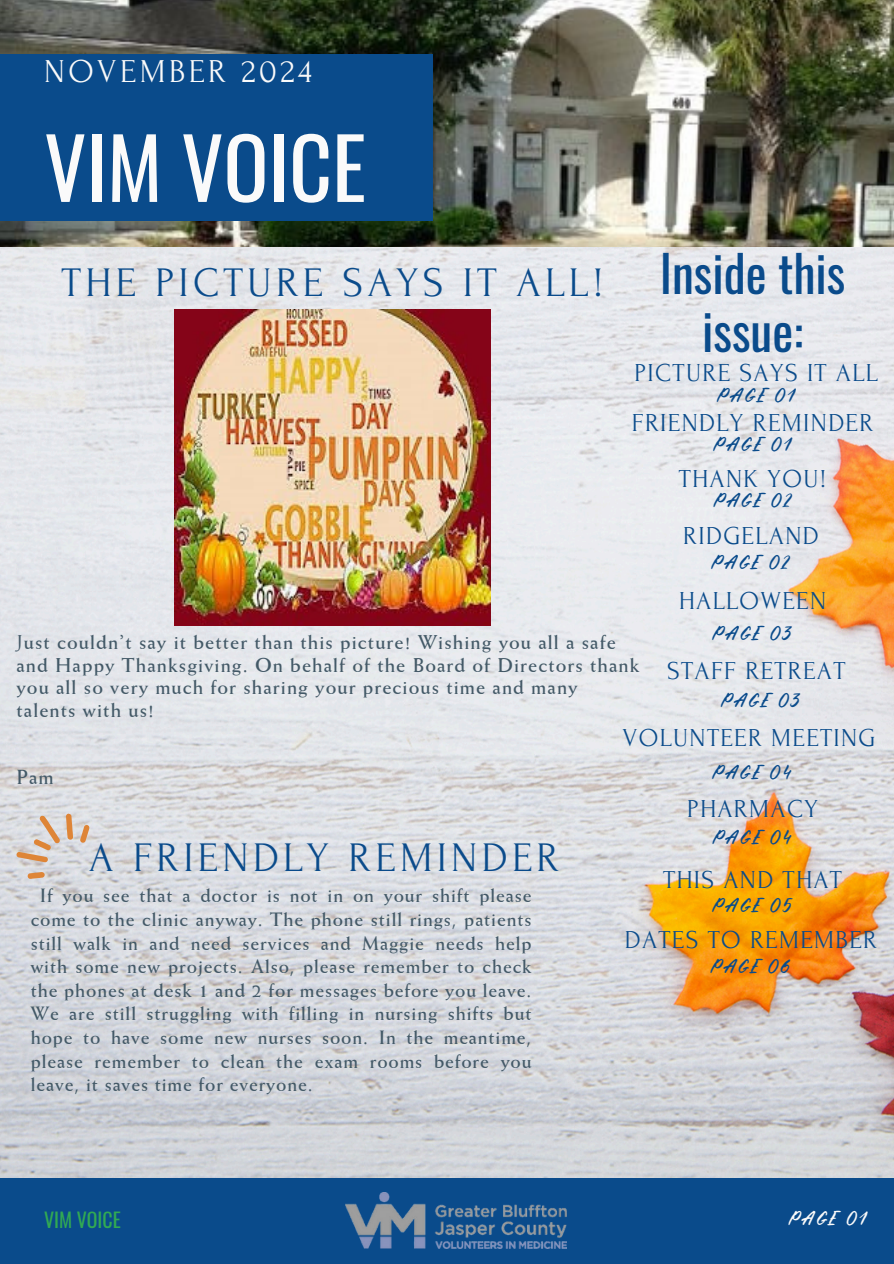
<style>
.page{position:relative;width:894px;height:1264px;background:#fff}
.page>*{position:absolute;margin:0;border:0;box-sizing:border-box;transform-origin:0 0}
.t1{font:83.4px "Oswald";color:#fafafa}
.t2{font:49.65px/58.5px "Oswald";color:#0a4b8b;text-align:center}
.t3{font:42px "Forum";letter-spacing:.1em;color:#0a4b8b}
.t4{font:33.3px "Forum";letter-spacing:.1em;color:#fafafa}
.t5{font:25.8px "Forum";letter-spacing:.05em;color:#0a4b8b}
.t6{font:700 20.25px/22.5px "Weiss BT";letter-spacing:.05em;color:#435967}
.t7{font:19.8px "Rabbits Junior";letter-spacing:.1em;color:#0a4b8b}
.t8{font:19.8px "Oswald";color:#31a953}
.t9{font:19.8px "Rabbits Junior";letter-spacing:.1em;color:#fafafa}
.t10{font:700 19.5px/23.7px "Weiss BT";letter-spacing:.04em;color:#435967;text-align:justify}
.s1{font-weight:400}
</style>
<div class="page">
<img style="left:0;top:246px;width:893px;height:931px">
<img style="left:0;top:0;width:893px;height:246px">
<div style="left:0;top:54px;width:432px;height:166px;background:#0a4b8b"></div>
<div style="left:0;top:1177px;width:893px;height:86px;background:#0a4b8b"></div>
<img style="left:345px;top:1192px;width:221px;height:56px">
<svg style="left:16px;top:813px;width:73px;height:65px;background:#d9ccc3"></svg>
<img style="left:174px;top:309px;width:316px;height:316px">
<p class="t4" style="left:44px;top:53px;width:269px">NOVEMBER 2024</p>
<h3 class="t1" style="left:44px;top:102px;width:323px">VIM VOICE</h3>
<h6 class="t3" style="left:61px;top:260px;width:543px">THE PICTURE SAYS IT ALL!</h6>
<h5 class="t2" style="left:659px;top:242px;width:187px">Inside this issue:</h5>
<h6 class="t5" style="left:634px;top:359px;width:245px">PICTURE SAYS IT ALL</h6>
<h5 class="t7" style="left:717px;top:383px;width:79px">PAGE 01</h5>
<p class="t5" style="left:631px;top:409px;width:243px">FRIENDLY REMINDER</p>
<h6 class="t7" style="left:714px;top:432px;width:79px">PAGE 01</h6>
<h5 class="t5" style="left:678px;top:465px;width:149px">THANK YOU!</h5>
<h6 class="t7" style="left:714px;top:488px;width:79px">PAGE 02</h6>
<h6 class="t5" style="left:683px;top:522px;width:137px">RIDGELAND</h6>
<h5 class="t7" style="left:712px;top:550px;width:79px">PAGE 02</h5>
<h1 class="t6" style="left:16px;top:630px;width:624px"><span class="s1">J</span>ust couldn’t say it better than this picture! Wishing you all a safe and Happy Thanksgiving. On behalf of the Board of Directors thank you all so very much for sharing your precious time and many talents with us!</h1>
<h5 class="t5" style="left:678px;top:586px;width:149px">HALLOWEEN</h5>
<h6 class="t7" style="left:713px;top:621px;width:80px">PAGE 03</h6>
<p class="t5" style="left:667px;top:657px;width:180px">STAFF RETREAT</p>
<p class="t7" style="left:721px;top:688px;width:80px">PAGE 03</p>
<h2 class="t6" style="left:16px;top:765px;width:39px">Pam</h2>
<p class="t3" style="left:89px;top:835px;width:471px">A FRIENDLY REMINDER</p>
<h5 class="t10" style="left:31px;top:883px;width:502px;text-indent:9px">If you see that a doctor is not in on your shift please come to the clinic anyway. The phone still rings, patients still walk in and need services and Maggie needs help with some new projects. Also, please remember to check the phones at desk 1 and 2 for messages before you leave.<br>We are still struggling with filling in nursing shifts but hope to have some new nurses soon. In the meantime, please remember to clean the exam rooms before you leave, it saves time for everyone.</h5>
<h5 class="t5" style="left:622px;top:724px;width:254px">VOLUNTEER MEETING</h5>
<h6 class="t7" style="left:713px;top:760px;width:80px">PAGE 04</h6>
<h5 class="t5" style="left:687px;top:794px;width:132px">PHARMACY</h5>
<h6 class="t7" style="left:713px;top:825px;width:80px">PAGE 04</h6>
<p class="t5" style="left:663px;top:865px;width:180px">THIS AND THAT</p>
<h3 class="t7" style="left:713px;top:893px;width:80px">PAGE 05</h3>
<h5 class="t5" style="left:624px;top:926px;width:254px">DATES TO REMEMBER</h5>
<h6 class="t7" style="left:711px;top:954px;width:81px">PAGE 06</h6>
<h6 class="t8" style="left:44px;top:1204px;width:78px">VIM VOICE</h6>
<h5 class="t9" style="left:789px;top:1206px;width:79px">PAGE 01</h5>
</div>
